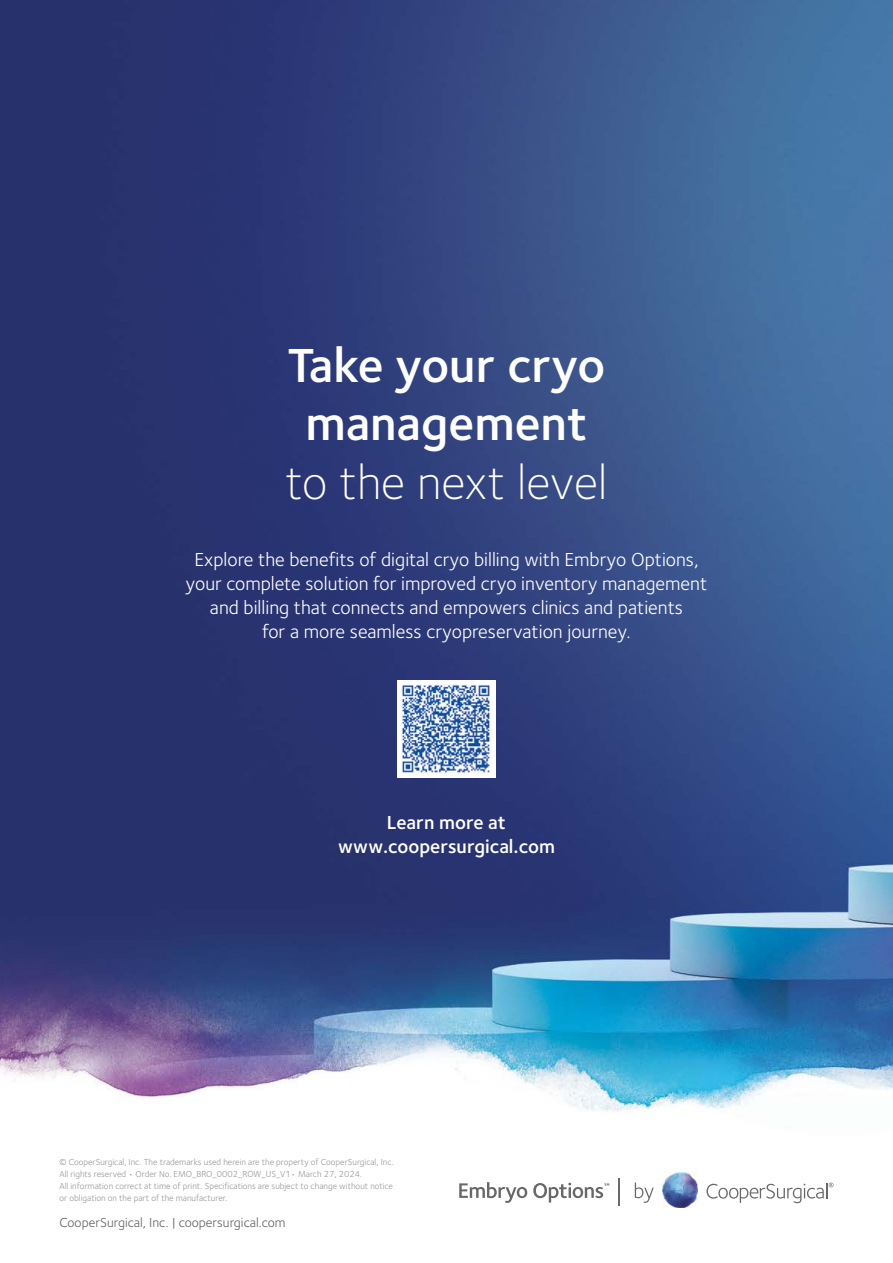
<style>
.page{position:relative;width:893px;height:1263px;background:#fff}
.page>*{position:absolute;margin:0;border:0;box-sizing:border-box;transform-origin:0 0}
.t1{font:600 49.5px/58.5px "Foundry Sterling";color:#fff;text-align:center}
.t2{font:300 49.5px "Foundry Sterling";color:#fff}
.t3{font:19.5px/24px "Foundry Sterling";color:#fff;text-align:center}
.t4{font:600 19.5px/24px "Foundry Sterling";color:#fff;text-align:center}
.t5{font:13.5px "Foundry Sterling";color:#646363}
.t6{font:9px/12px "Foundry Sterling";color:#989797}
</style>
<div class="page">
<img style="left:0;top:0;width:893px;height:1208px">
<div style="left:397px;top:680px;width:99px;height:98px;background:#fff"></div>
<img style="left:402px;top:685px;width:89px;height:88px">
<svg style="left:619px;top:1178px;width:1px;height:27px"></svg>
<svg style="left:459px;top:1182px;width:68px;height:21px"></svg>
<svg style="left:635px;top:1182px;width:19px;height:21px"></svg>
<svg style="left:706px;top:1182px;width:127px;height:21px"></svg>
<img style="left:662px;top:1173px;width:35px;height:34px">
<svg style="left:533px;top:1183px;width:76px;height:19px"></svg>
<h1 class="t1" style="left:287px;top:337px;width:319px">Take your cryo management</h1>
<h1 class="t2" style="left:286px;top:454px;width:323px">to the next level</h1>
<p class="t3" style="left:186px;top:548px;width:523px">Explore the benefits of digital cryo billing with Embryo Options, your complete solution for improved cryo inventory management and billing that connects and empowers clinics and patients<br>for a more seamless cryopreservation journey.</p>
<h2 class="t4" style="left:338px;top:811px;width:218px">Learn more at www.coopersurgical.com</h2>
<p class="t6" style="left:60px;top:1156px;width:336px">© CooperSurgical, Inc. The trademarks used herein are the property of CooperSurgical, Inc.<br>All rights reserved • Order No. EMO_BRO_0002_ROW_US_V1• March 27, 2024.<br>All information correct at time of print. Specifications are subject to change without notice or obligation on the part of the manufacturer.</p>
<h3 class="t5" style="left:60px;top:1215px;width:227px">CooperSurgical, Inc. | coopersurgical.com</h3>
</div>
